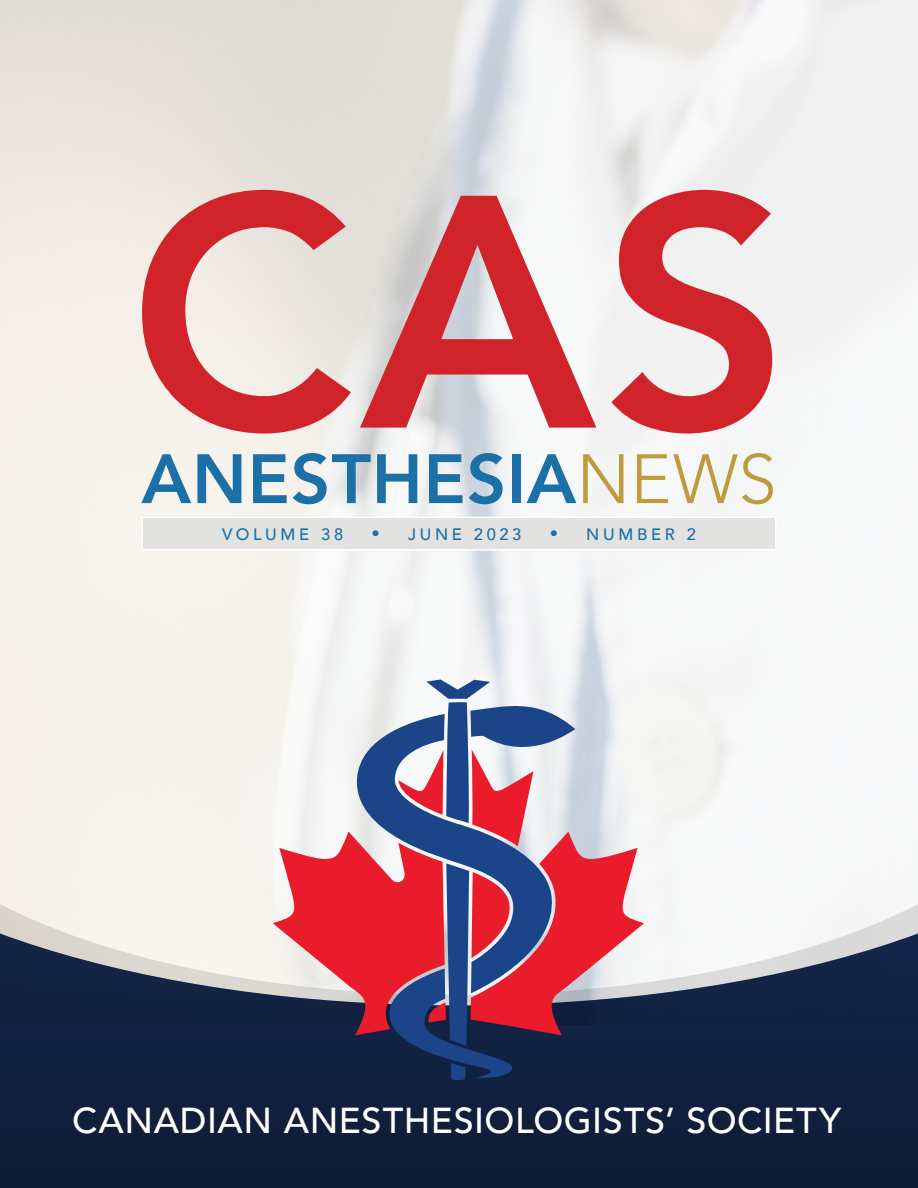
<style>
.page{position:relative;width:918px;height:1188px;background:#fff}
.page>*{position:absolute;margin:0;border:0;box-sizing:border-box;transform-origin:0 0}
.t1{font:800 327.45px "Avenir";color:#d1232a}
.t2{font:800 69px "Avenir";letter-spacing:.01em;color:#1b70a8}
.t3{font:500 36px "Avenir";letter-spacing:.015em;color:#fff}
.t4{font:500 16.5px "Avenir";letter-spacing:.225em;color:#1b70a8}
.s1{font-weight:300;color:#be9c3d}
</style>
<div class="page">
<svg style="left:0;top:801px;width:918px;height:387px;fill:#122242"></svg>
<div style="left:141px;top:517px;width:636px;height:34px;background:#e2e2e0;border:2px solid #fff"></div>
<svg style="left:273px;top:680px;width:371px;height:401px"></svg>
<p class="t1" style="left:129px;top:59px;width:662px">CAS</p>
<p class="t2" style="left:141px;top:425px;width:637px">ANESTHESIA<span class="s1">NEWS</span></p>
<p class="t4" style="left:222px;top:520px;width:123px">VOLUME 38</p>
<p class="t4" style="left:372px;top:520px;width:151px">• JUNE 2023</p>
<p class="t4" style="left:550px;top:520px;width:148px">• NUMBER 2</p>
<p class="t3" style="left:72px;top:1089px;width:771px">CANADIAN ANESTHESIOLOGISTS’ SOCIETY</p>
</div>
